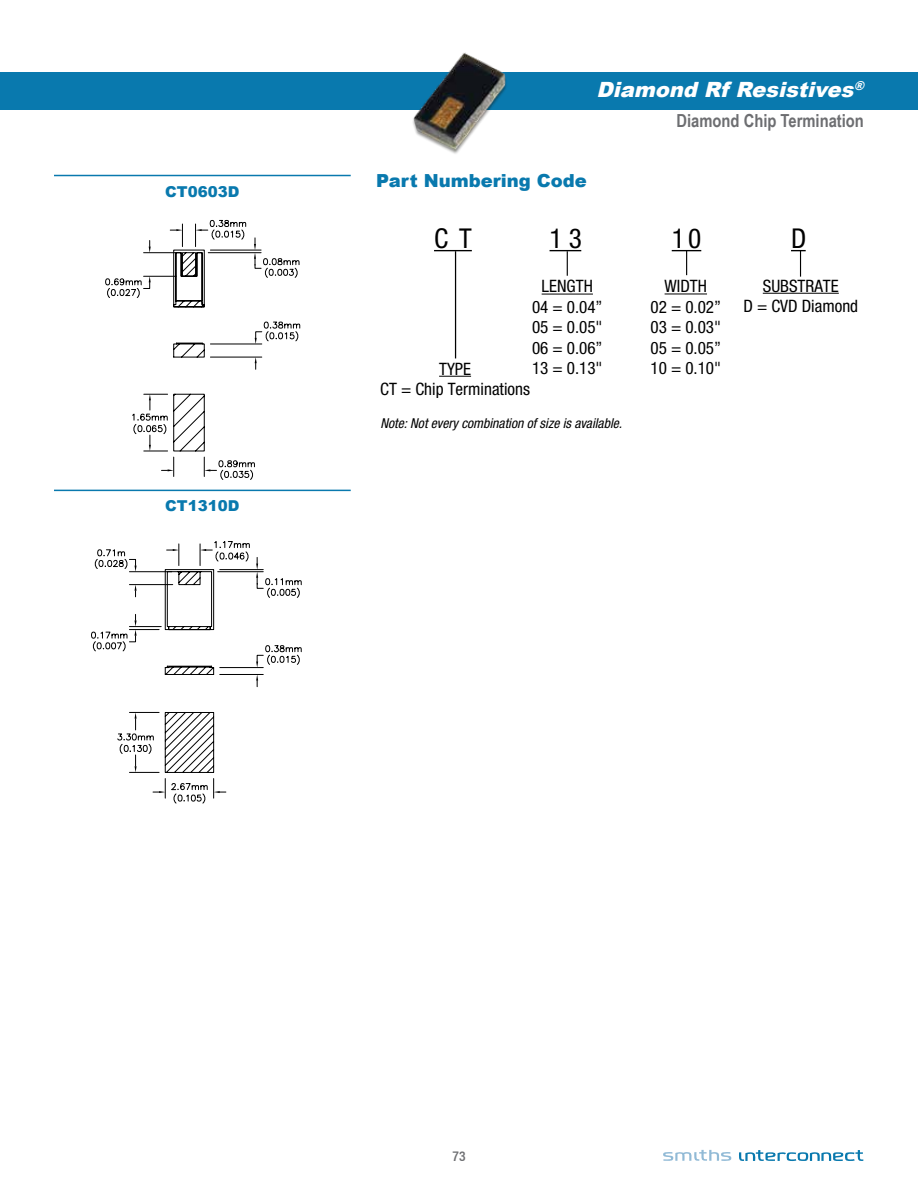
<style>
.page{position:relative;width:918px;height:1188px;background:#fff}
.page>*{position:absolute;margin:0;border:0;box-sizing:border-box;transform-origin:0 0}
.t1{font:condensed 27.3px "Helvetica Neue";color:#000}
.t2{font:italic 900 21px "Arial";color:#fff}
.t3{font:700 18px "Arial Narrow";color:#6d6e71}
.t4{font:900 18px "Arial";color:#0979ae}
.t5{font:condensed 17.1px/20.5px "Helvetica Neue";color:#000;text-align:center}
.t6{font:900 15px "Arial";color:#0979ae}
.t7{font:italic condensed 13.65px "Helvetica Neue";color:#000}
.t8{font:500 condensed 13.5px "Helvetica Neue LT";color:#6d6e71}
</style>
<div class="page">
<div style="left:0;top:72px;width:918px;height:37px;background:#0979ae"></div>
<svg style="left:663px;top:1150px;width:200px;height:11px"></svg>
<hr style="left:434px;top:250px;width:38px;height:1px;background:#000">
<hr style="left:550px;top:250px;width:31px;height:1px;background:#000">
<hr style="left:665px;top:294px;width:42px;height:1px;background:#000">
<svg style="left:672px;top:250px;width:29px;height:25px"></svg>
<hr style="left:542px;top:294px;width:51px;height:1px;background:#000">
<svg style="left:567px;top:251px;width:1px;height:25px"></svg>
<hr style="left:455px;top:251px;width:1px;height:107px;background:#000">
<hr style="left:763px;top:293px;width:76px;height:1px;background:#000">
<svg style="left:791px;top:250px;width:15px;height:27px"></svg>
<hr style="left:439px;top:376px;width:32px;height:1px;background:#000">
<img style="left:335px;top:52px;width:250px;height:102px">
<hr style="left:54px;top:175px;width:297px;height:1px;background:#0979ae">
<svg style="left:105px;top:220px;width:195px;height:260px"></svg>
<hr style="left:54px;top:490px;width:297px;height:1px;background:#0979ae">
<svg style="left:91px;top:541px;width:211px;height:263px"></svg>
<p class="t6" style="left:165px;top:180px;width:76px">CT0603D</p>
<p class="t6" style="left:165px;top:495px;width:76px">CT1310D</p>
<p class="t2" style="left:597px;top:74px;width:273px">Diamond Rf Resistives<sup>®</sup></p>
<p class="t3" style="left:676px;top:107px;width:189px">Diamond Chip Termination</p>
<p class="t4" style="left:376px;top:167px;width:212px">Part Numbering Code</p>
<h1 class="t1" style="left:434px;top:222px;width:39px">C T</h1>
<h1 class="t1" style="left:550px;top:222px;width:34px">13</h1>
<h1 class="t1" style="left:672px;top:222px;width:31px">10</h1>
<h1 class="t1" style="left:791px;top:222px;width:17px">D</h1>
<p class="t5" style="left:651px;top:276px;width:72px">WIDTH<br>02 = 0.02”<br>03 = 0.03"<br>05 = 0.05”<br>10 = 0.10"</p>
<p class="t5" style="left:532px;top:276px;width:72px">LENGTH<br>04 = 0.04”<br>05 = 0.05"<br>06 = 0.06”<br>13 = 0.13"</p>
<p class="t5" style="left:743px;top:275px;width:116px">SUBSTRATE<br>D = CVD Diamond</p>
<p class="t5" style="left:380px;top:358px;width:151px">TYPE<br>CT = Chip Terminations</p>
<p class="t7" style="left:380px;top:415px;width:243px">Note: Not every combination of size is available.</p>
<p class="t8" style="left:453px;top:1148px;width:14px">73</p>
</div>
